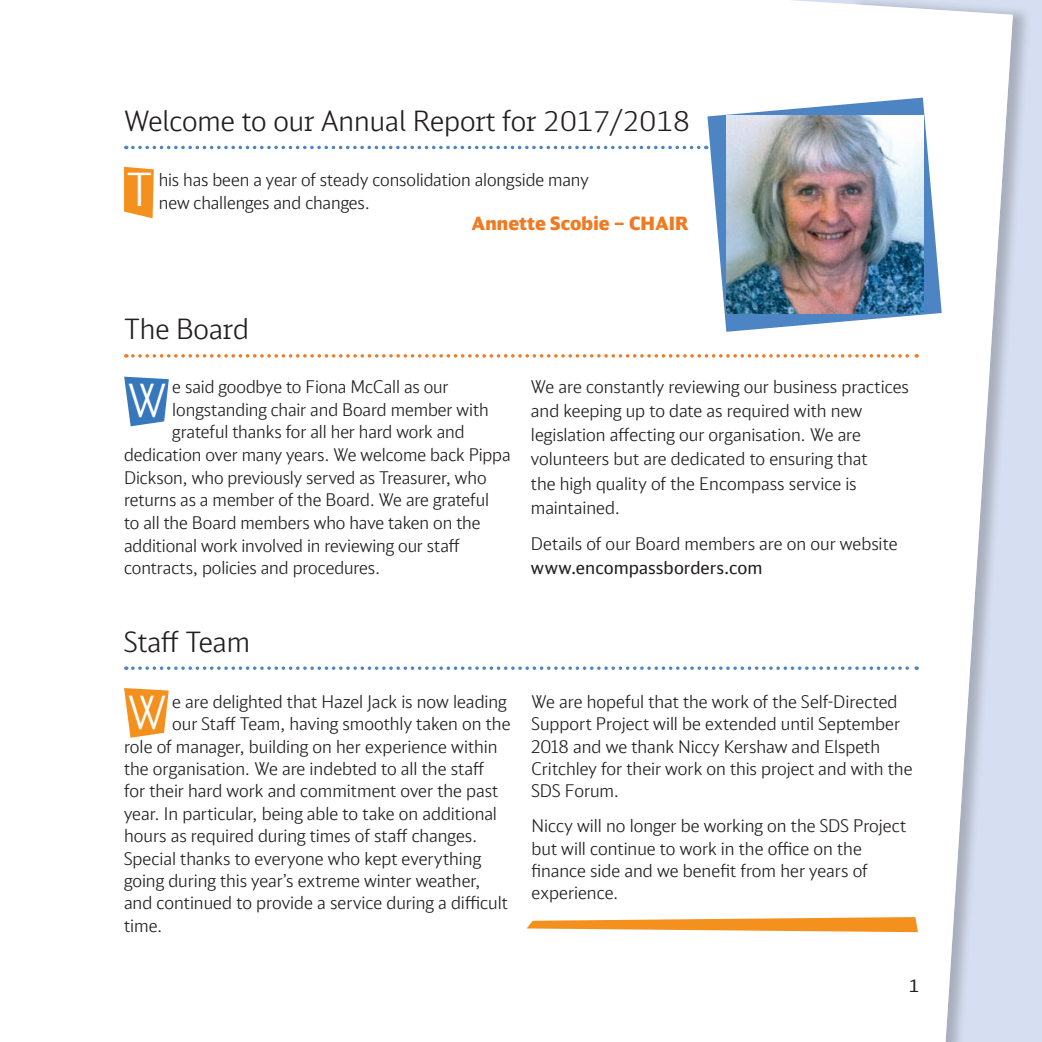
<style>
.page{position:relative;width:1042px;height:1042px;background:#fff}
.page>*{position:absolute;margin:0;border:0;box-sizing:border-box;transform-origin:0 0}
.t1{font:300 45.85px "DB Head";color:#fff}
.t2{font:300 28px "DB Head Alternate";color:#231f20}
.t3{font:900 18.38px "DB Head";color:#f07a22}
.t4{font:300 17.5px/22.4px "DB Head";color:#231f20}
.t5{font:17.5px "DB Head";letter-spacing:.005em;color:#231f20}
.t6{font:17.5px "DB Sans";color:#231f20}
</style>
<div class="page">
<div style="left:1031px;top:0;width:11px;height:1042px;background:#d6dff1"></div>
<div style="left:779px;top:0;width:252px;height:1042px;background:#231f20;opacity:.25"></div>
<svg style="left:505px;top:0;width:508px;height:1042px"></svg>
<svg style="left:124px;top:167px;width:30px;height:51px;background:#f59b34"></svg>
<svg style="left:133px;top:146px;width:574px;height:3px"></svg>
<svg style="left:133px;top:354px;width:784px;height:4px"></svg>
<svg style="left:133px;top:666px;width:784px;height:4px"></svg>
<svg style="left:526px;top:917px;width:392px;height:15px"></svg>
<svg style="left:124px;top:377px;width:45px;height:49px"></svg>
<svg style="left:707px;top:98px;width:234px;height:234px"></svg>
<img style="left:726px;top:116px;width:198px;height:197px">
<svg style="left:124px;top:688px;width:45px;height:50px"></svg>
<h2 class="t2" style="left:124px;top:104px;width:567px">Welcome to our Annual Report for 2017/2018</h2>
<h1 class="t1" style="left:126px;top:162px;width:28px">T</h1>
<p class="t4" style="left:159px;top:168px;width:431px">his has been a year of steady consolidation alongside many new challenges and changes.</p>
<p class="t3" style="left:471px;top:212px;width:218px">Annette Scobie – CHAIR</p>
<h2 class="t2" style="left:124px;top:312px;width:126px">The Board</h2>
<p class="t4" style="left:172px;top:375px;width:278px">e said goodbye to Fiona McCall as our</p>
<p class="t4" style="left:172px;top:398px;width:318px">longstanding chair and Board member with</p>
<p class="t4" style="left:172px;top:421px;width:294px">grateful thanks for all her hard work and</p>
<p class="t4" style="left:124px;top:443px;width:388px">dedication over many years. We welcome back Pippa</p>
<p class="t4" style="left:124px;top:466px;width:364px">Dickson, who previously served as Treasurer, who</p>
<p class="t4" style="left:124px;top:489px;width:366px">returns as a member of the Board. We are grateful</p>
<p class="t4" style="left:124px;top:511px;width:358px">to all the Board members who have taken on the</p>
<p class="t4" style="left:124px;top:534px;width:337px">additional work involved in reviewing our staff</p>
<p class="t4" style="left:124px;top:556px;width:258px">contracts, policies and procedures.</p>
<h1 class="t1" style="left:128px;top:373px;width:40px">W</h1>
<h2 class="t2" style="left:124px;top:625px;width:127px">Staff Team</h2>
<p class="t4" style="left:172px;top:690px;width:336px">e are delighted that Hazel Jack is now leading</p>
<p class="t4" style="left:172px;top:712px;width:340px">our Staff Team, having smoothly taken on the</p>
<p class="t4" style="left:124px;top:735px;width:375px">role of manager, building on her experience within</p>
<p class="t4" style="left:124px;top:757px;width:361px">the organisation. We are indebted to all the staff</p>
<p class="t4" style="left:124px;top:779px;width:376px">for their hard work and commitment over the past</p>
<p class="t4" style="left:124px;top:802px;width:374px">year. In particular, being able to take on additional</p>
<p class="t4" style="left:124px;top:824px;width:355px">hours as required during times of staff changes.</p>
<p class="t4" style="left:124px;top:847px;width:358px">Special thanks to everyone who kept everything</p>
<p class="t4" style="left:124px;top:869px;width:358px">going during this year’s extreme winter weather,</p>
<p class="t4" style="left:124px;top:891px;width:385px">and continued to provide a service during a difficult</p>
<p class="t4" style="left:124px;top:914px;width:40px">time.</p>
<h1 class="t1" style="left:128px;top:684px;width:40px">W</h1>
<p class="t4" style="left:531px;top:374px;width:379px;line-height:24.2px">We are constantly reviewing our business practices and keeping up to date as required with new legislation affecting our organisation. We are volunteers but are dedicated to ensuring that<br>the high quality of the Encompass service is maintained.</p>
<p class="t4" style="left:531px;top:532px;width:368px">Details of our Board members are on our website</p>
<p class="t5" style="left:531px;top:557px;width:233px">www.encompassborders.com</p>
<p class="t4" style="left:531px;top:690px;width:382px">We are hopeful that the work of the Self-Directed Support Project will be extended until September 2018 and we thank Niccy Kershaw and Elspeth Critchley for their work on this project and with the SDS Forum.</p>
<p class="t4" style="left:531px;top:814px;width:376px">Niccy will no longer be working on the SDS Project but will continue to work in the office on the finance side and we benefit from her years of experience.</p>
<p class="t6" style="left:908px;top:974px;width:12px">1</p>
</div>
